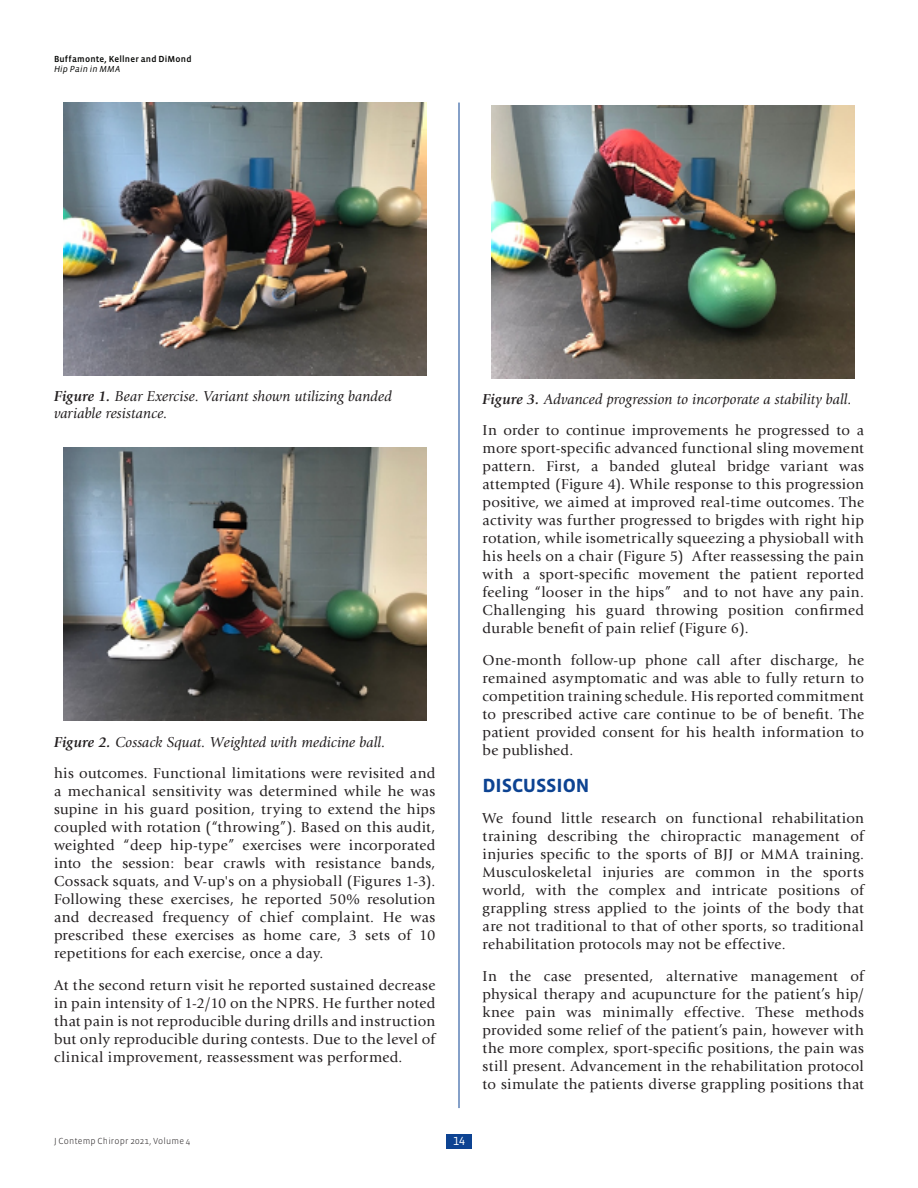
<style>
.page{position:relative;width:918px;height:1188px;background:#fff}
.page>*{position:absolute;margin:0;border:0;box-sizing:border-box;transform-origin:0 0}
.t1{font:700 19.5px "Vista Sans OT";letter-spacing:-.01em;color:#0d4392}
.t2{font:15px/18px "Giovanni Std";letter-spacing:.02em;color:#231f20;text-align:justify}
.t3{font:italic 15px/16.5px "Giovanni Std";letter-spacing:.005em;color:#231f20}
.t4{font:12px "Vista Sans OT";color:#fff}
.t5{font:500 9px/10.5px "Vista Sans OT";letter-spacing:.025em;color:#040503}
.t6{font:300 9px "Vista Sans OT";letter-spacing:.02em;color:#231f20}
.s1{font-weight:400;font-style:italic}
.s2{font-weight:700}
</style>
<div class="page">
<hr style="left:459px;top:103px;width:1px;height:1005px;background:#0d4392">
<div style="left:447px;top:1134px;width:25px;height:14px;background:#0d4392"></div>
<img style="left:63px;top:103px;width:363px;height:273px">
<img style="left:63px;top:448px;width:363px;height:273px">
<img style="left:492px;top:105px;width:363px;height:273px">
<p class="t5" style="left:54px;top:54px;width:139px">Buffamonte, Kellner and DiMond<br><span class="s1">Hip Pain in MMA</span></p>
<p class="t3" style="left:54px;top:388px;width:339px"><span class="s2">Figure 1.</span> Bear Exercise. Variant shown utilizing banded variable resistance.</p>
<p class="t3" style="left:54px;top:734px;width:333px"><span class="s2">Figure 2.</span> Cossack Squat. Weighted with medicine ball.</p>
<p class="t2" style="left:54px;top:764px;width:383px">his outcomes. Functional limitations were revisited and a mechanical sensitivity was determined while he was supine in his guard position, trying to extend the hips coupled with rotation (“throwing”). Based on this audit, weighted “deep hip-type” exercises were incorporated into the session: bear crawls with resistance bands, Cossack squats, and V-up's on a physioball (Figures 1-3).<br>Following these exercises, he reported 50% resolution and decreased frequency of chief complaint. He was prescribed these exercises as home care, 3 sets of 10 repetitions for each exercise, once a day.</p>
<p class="t2" style="left:54px;top:976px;width:383px">At the second return visit he reported sustained decrease in pain intensity of 1-2/10 on the NPRS. He further noted that pain is not reproducible during drills and instruction but only reproducible during contests. Due to the level of clinical improvement, reassessment was performed.</p>
<p class="t3" style="left:483px;top:391px;width:371px"><span class="s2">Figure 3.</span> Advanced progression to incorporate a stability ball.</p>
<p class="t2" style="left:483px;top:422px;width:383px">In order to continue improvements he progressed to a more sport-specific advanced functional sling movement pattern. First, a banded gluteal bridge variant was attempted (Figure 4). While response to this progression positive, we aimed at improved real-time outcomes. The activity was further progressed to brigdes with right hip rotation, while isometrically squeezing a physioball with his heels on a chair (Figure 5) After reassessing the pain with a sport-specific movement the patient reported feeling “looser in the hips” and to not have any pain.<br>Challenging his guard throwing position confirmed durable benefit of pain relief (Figure 6).</p>
<p class="t2" style="left:483px;top:651px;width:383px">One-month follow-up phone call after discharge, he remained asymptomatic and was able to fully return to competition training schedule. His reported commitment to prescribed active care continue to be of benefit. The patient provided consent for his health information to be published.</p>
<p class="t1" style="left:483px;top:775px;width:108px">DISCUSSION</p>
<p class="t2" style="left:483px;top:809px;width:383px">We found little research on functional rehabilitation training describing the chiropractic management of injuries specific to the sports of BJJ or MMA training.<br>Musculoskeletal injuries are common in the sports world, with the complex and intricate positions of grappling stress applied to the joints of the body that are not traditional to that of other sports, so traditional rehabilitation protocols may not be effective.</p>
<p class="t2" style="left:483px;top:967px;width:383px">In the case presented, alternative management of physical therapy and acupuncture for the patient’s hip/ knee pain was minimally effective. These methods provided some relief of the patient’s pain, however with the more complex, sport-specific positions, the pain was still present. Advancement in the rehabilitation protocol to simulate the patients diverse grappling positions that</p>
<p class="t6" style="left:54px;top:1136px;width:138px">J Contemp Chiropr 2021, Volume 4</p>
<p class="t4" style="left:453px;top:1135px;width:14px">14</p>
</div>
